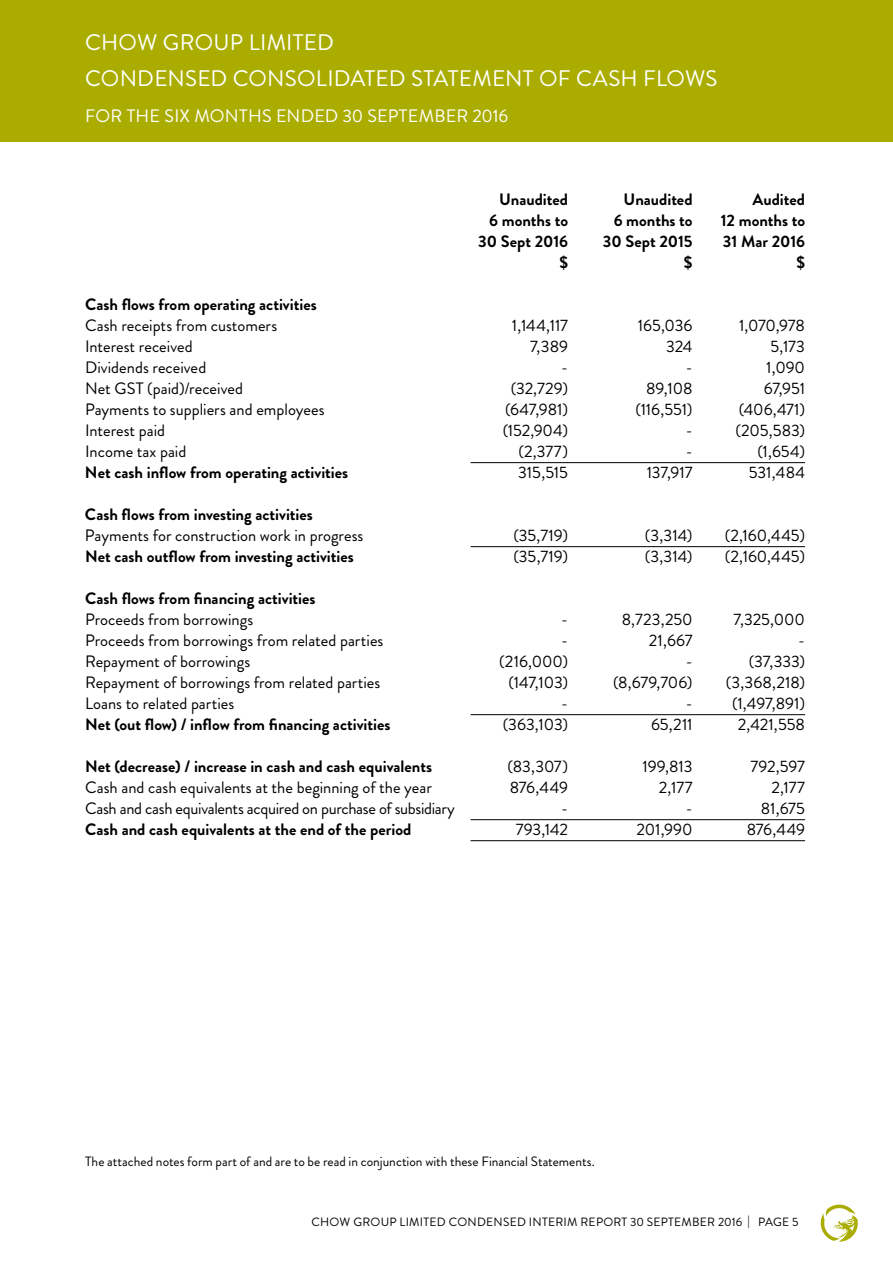
<style>
.page{position:relative;width:893px;height:1263px;background:#fff}
.page>*{position:absolute;margin:0;border:0;box-sizing:border-box;transform-origin:0 0}
.t1{font:22.5px/36px "Brandon Grotesque";letter-spacing:.01em;color:#fff}
.t2{font:18px "Brandon Grotesque";letter-spacing:.01em;color:#fff}
.t3{font:16.5px "Brandon Grotesque";color:#000}
.t4{font:700 16.5px "Brandon Grotesque";color:#000}
.t5{font:16.5px "Brandon Grotesque";letter-spacing:-.02em;color:#000}
.t6{font:13.5px "Brandon Grotesque";color:#000}
.t7{font:12px "Brandon Grotesque";letter-spacing:.02em;color:#000}
</style>
<div class="page">
<svg style="left:820px;top:1204px;width:38px;height:38px"></svg>
<div style="left:0;top:0;width:893px;height:142px;background:#aaad00"></div>
<hr style="left:471px;top:462px;width:334px;height:1px;background:#000">
<hr style="left:471px;top:546px;width:334px;height:1px;background:#000">
<hr style="left:471px;top:714px;width:334px;height:1px;background:#000">
<hr style="left:471px;top:819px;width:334px;height:1px;background:#000">
<hr style="left:471px;top:840px;width:334px;height:1px;background:#000">
<h1 class="t1" style="left:85px;top:25px;width:634px">CHOW GROUP LIMITED<br>CONDENSED CONSOLIDATED STATEMENT OF CASH FLOWS</h1>
<p class="t2" style="left:85px;top:104px;width:425px">FOR THE SIX MONTHS ENDED 30 SEPTEMBER 2016</p>
<p class="t4" style="left:499px;top:187px;width:71px">Unaudited</p>
<p class="t4" style="left:624px;top:187px;width:71px">Unaudited</p>
<p class="t4" style="left:752px;top:187px;width:54px">Audited</p>
<p class="t4" style="left:489px;top:208px;width:80px">6 months to</p>
<p class="t4" style="left:614px;top:208px;width:80px">6 months to</p>
<p class="t4" style="left:721px;top:208px;width:86px">12 months to</p>
<p class="t4" style="left:478px;top:229px;width:91px">30 Sept 2016</p>
<p class="t4" style="left:603px;top:229px;width:91px">30 Sept 2015</p>
<p class="t4" style="left:723px;top:229px;width:84px">31 Mar 2016</p>
<p class="t4" style="left:559px;top:250px;width:10px">$</p>
<p class="t4" style="left:684px;top:250px;width:10px">$</p>
<p class="t4" style="left:796px;top:250px;width:10px">$</p>
<p class="t4" style="left:85px;top:292px;width:233px">Cash flows from operating activities</p>
<p class="t3" style="left:85px;top:314px;width:194px">Cash receipts from customers</p>
<p class="t3" style="left:512px;top:314px;width:58px">1,144,117</p>
<p class="t3" style="left:638px;top:314px;width:56px">165,036</p>
<p class="t3" style="left:739px;top:314px;width:67px">1,070,978</p>
<p class="t3" style="left:85px;top:335px;width:109px">Interest received</p>
<p class="t3" style="left:530px;top:335px;width:40px">7,389</p>
<p class="t3" style="left:666px;top:335px;width:28px">324</p>
<p class="t3" style="left:770px;top:335px;width:36px">5,173</p>
<p class="t3" style="left:85px;top:356px;width:123px">Dividends received</p>
<p class="t3" style="left:561px;top:356px;width:8px">-</p>
<p class="t3" style="left:686px;top:356px;width:8px">-</p>
<p class="t3" style="left:766px;top:356px;width:40px">1,090</p>
<p class="t3" style="left:85px;top:377px;width:159px">Net GST (paid)/received</p>
<p class="t3" style="left:511px;top:377px;width:59px">(32,729)</p>
<p class="t3" style="left:646px;top:377px;width:48px">89,108</p>
<p class="t3" style="left:764px;top:377px;width:43px">67,951</p>
<p class="t3" style="left:85px;top:398px;width:241px">Payments to suppliers and employees</p>
<p class="t3" style="left:505px;top:398px;width:64px">(647,981)</p>
<p class="t3" style="left:635px;top:398px;width:59px">(116,551)</p>
<p class="t3" style="left:739px;top:398px;width:68px">(406,471)</p>
<p class="t3" style="left:85px;top:419px;width:82px">Interest paid</p>
<p class="t3" style="left:503px;top:419px;width:67px">(152,904)</p>
<p class="t3" style="left:686px;top:419px;width:8px">-</p>
<p class="t3" style="left:735px;top:419px;width:71px">(205,583)</p>
<p class="t3" style="left:85px;top:440px;width:103px">Income tax paid</p>
<p class="t3" style="left:518px;top:440px;width:51px">(2,377)</p>
<p class="t3" style="left:686px;top:440px;width:8px">-</p>
<p class="t3" style="left:757px;top:440px;width:49px">(1,654)</p>
<p class="t4" style="left:85px;top:460px;width:265px">Net cash inflow from operating activities</p>
<p class="t3" style="left:518px;top:461px;width:51px">315,515</p>
<p class="t3" style="left:647px;top:461px;width:47px">137,917</p>
<p class="t3" style="left:749px;top:461px;width:58px">531,484</p>
<p class="t4" style="left:85px;top:502px;width:229px">Cash flows from investing activities</p>
<p class="t3" style="left:85px;top:524px;width:280px">Payments for construction work in progress</p>
<p class="t3" style="left:513px;top:524px;width:56px">(35,719)</p>
<p class="t3" style="left:645px;top:524px;width:49px">(3,314)</p>
<p class="t3" style="left:725px;top:524px;width:82px">(2,160,445)</p>
<p class="t4" style="left:85px;top:544px;width:270px">Net cash outflow from investing activities</p>
<p class="t3" style="left:513px;top:545px;width:56px">(35,719)</p>
<p class="t3" style="left:645px;top:545px;width:49px">(3,314)</p>
<p class="t3" style="left:725px;top:545px;width:82px">(2,160,445)</p>
<p class="t4" style="left:85px;top:586px;width:232px">Cash flows from financing activities</p>
<p class="t3" style="left:85px;top:608px;width:170px">Proceeds from borrowings</p>
<p class="t3" style="left:561px;top:608px;width:8px">-</p>
<p class="t3" style="left:622px;top:608px;width:72px">8,723,250</p>
<p class="t3" style="left:733px;top:608px;width:73px">7,325,000</p>
<p class="t3" style="left:85px;top:629px;width:300px">Proceeds from borrowings from related parties</p>
<p class="t3" style="left:561px;top:629px;width:8px">-</p>
<p class="t3" style="left:649px;top:629px;width:45px">21,667</p>
<p class="t3" style="left:798px;top:629px;width:8px">-</p>
<p class="t3" style="left:85px;top:650px;width:167px">Repayment of borrowings</p>
<p class="t3" style="left:499px;top:650px;width:70px">(216,000)</p>
<p class="t3" style="left:686px;top:650px;width:8px">-</p>
<p class="t3" style="left:749px;top:650px;width:58px">(37,333)</p>
<p class="t3" style="left:85px;top:671px;width:297px">Repayment of borrowings from related parties</p>
<p class="t3" style="left:509px;top:671px;width:61px">(147,103)</p>
<p class="t3" style="left:613px;top:671px;width:81px">(8,679,706)</p>
<p class="t3" style="left:726px;top:671px;width:81px">(3,368,218)</p>
<p class="t3" style="left:85px;top:692px;width:151px">Loans to related parties</p>
<p class="t3" style="left:561px;top:692px;width:8px">-</p>
<p class="t3" style="left:686px;top:692px;width:121px">- (1,497,891)</p>
<p class="t4" style="left:85px;top:712px;width:307px">Net (out flow) / inflow from financing activities</p>
<p class="t3" style="left:503px;top:713px;width:67px">(363,103)</p>
<p class="t3" style="left:651px;top:713px;width:43px">65,211</p>
<p class="t3" style="left:738px;top:713px;width:69px">2,421,558</p>
<p class="t4" style="left:85px;top:755px;width:349px">Net (decrease) / increase in cash and cash equivalents</p>
<p class="t3" style="left:508px;top:755px;width:62px">(83,307)</p>
<p class="t3" style="left:642px;top:755px;width:52px">199,813</p>
<p class="t3" style="left:750px;top:755px;width:56px">792,597</p>
<p class="t3" style="left:85px;top:776px;width:348px">Cash and cash equivalents at the beginning of the year</p>
<p class="t3" style="left:510px;top:776px;width:60px">876,449</p>
<p class="t3" style="left:659px;top:776px;width:35px">2,177</p>
<p class="t3" style="left:771px;top:776px;width:35px">2,177</p>
<p class="t5" style="left:85px;top:797px;width:371px">Cash and cash equivalents acquired on purchase of subsidiary</p>
<p class="t3" style="left:561px;top:797px;width:8px">-</p>
<p class="t3" style="left:686px;top:797px;width:8px">-</p>
<p class="t3" style="left:761px;top:797px;width:46px">81,675</p>
<p class="t4" style="left:85px;top:818px;width:328px">Cash and cash equivalents at the end of the period</p>
<p class="t3" style="left:516px;top:818px;width:54px">793,142</p>
<p class="t3" style="left:637px;top:818px;width:57px">201,990</p>
<p class="t3" style="left:747px;top:818px;width:60px">876,449</p>
<p class="t6" style="left:85px;top:1152px;width:511px">The attached notes form part of and are to be read in conjunction with these Financial Statements.</p>
<p class="t7" style="left:311px;top:1213px;width:489px">CHOW GROUP LIMITED CONDENSED INTERIM REPORT 30 SEPTEMBER 2016 | PAGE 5</p>
</div>
